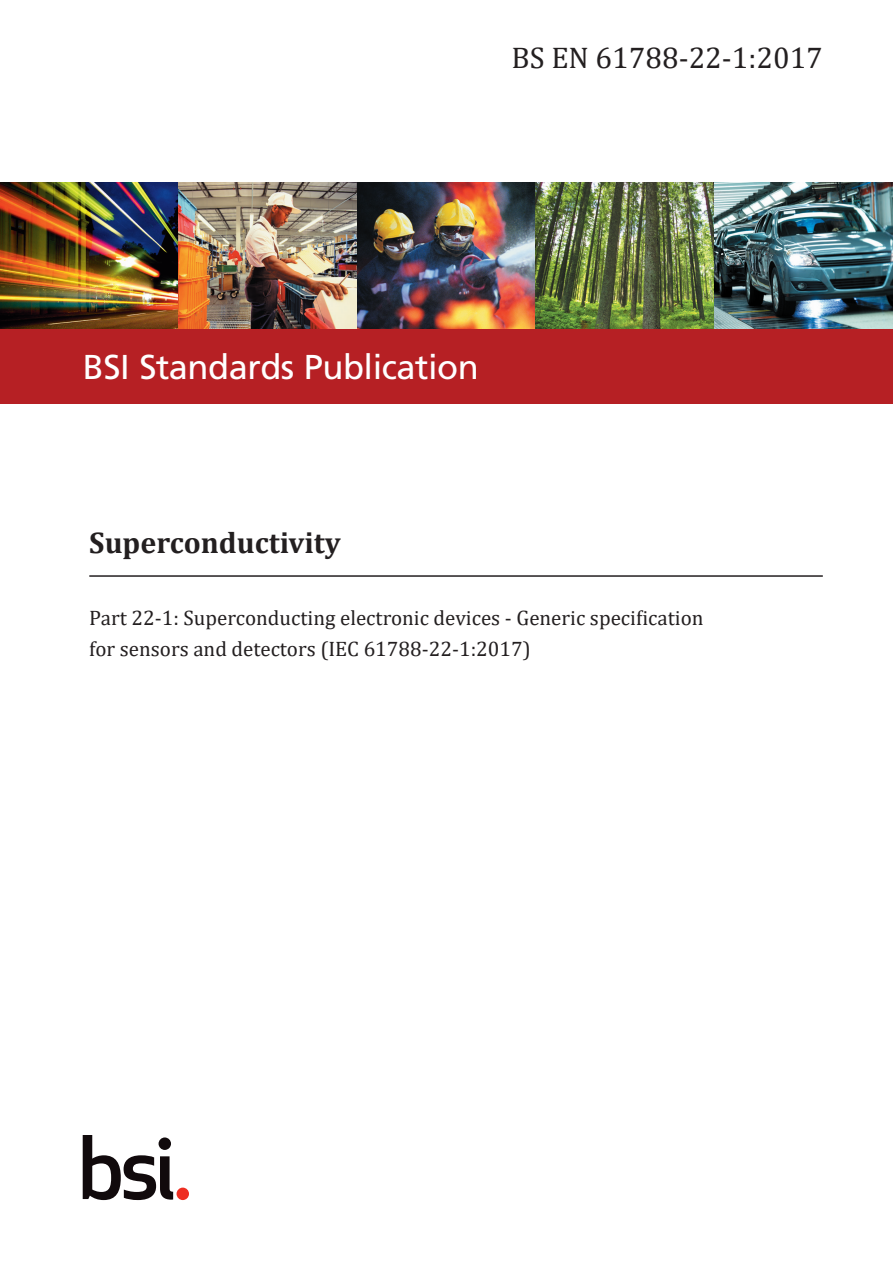
<style>
.page{position:relative;width:893px;height:1263px;background:#fff}
.page>*{position:absolute;margin:0;border:0;box-sizing:border-box;transform-origin:0 0}
.t1{font:34.5px "Frutiger LT Std";letter-spacing:-.015em;color:#fff}
.t2{font:30px "Cambria";color:#231f20}
.BS_Cover_Title_A{font:700 30px "Cambria";color:#231f20}
.BS_Cover_Title_B{font:21px/31.5px "Cambria";color:#231f20}
</style>
<div class="page">
<hr style="left:89px;top:575px;width:734px;height:2px;background:#231f20">
<img style="left:0;top:183px;width:179px;height:146px">
<img style="left:179px;top:183px;width:178px;height:146px">
<img style="left:357px;top:183px;width:179px;height:146px">
<img style="left:536px;top:183px;width:178px;height:146px">
<img style="left:714px;top:183px;width:179px;height:146px">
<div style="left:0;top:329px;width:893px;height:75px;background:#b62024"></div>
<svg style="left:83px;top:1135px;width:90px;height:65px"></svg>
<div style="left:177px;top:1187px;width:12px;height:13px;background:#ee2e22;border-radius:50%"></div>
<p class="t2" style="left:511px;top:40px;width:313px">BS EN 61788‑22‑1:2017</p>
<h1 class="t1" style="left:83px;top:347px;width:397px">BSI Standards Publication</h1>
<p class="BS_Cover_Title_A" style="left:89px;top:521px;width:253px">Superconductivity</p>
<p class="BS_Cover_Title_B" style="left:89px;top:602px;width:616px">Part 22-1: Superconducting electronic devices - Generic specification for sensors and detectors (IEC 61788-22-1:2017)</p>
</div>
